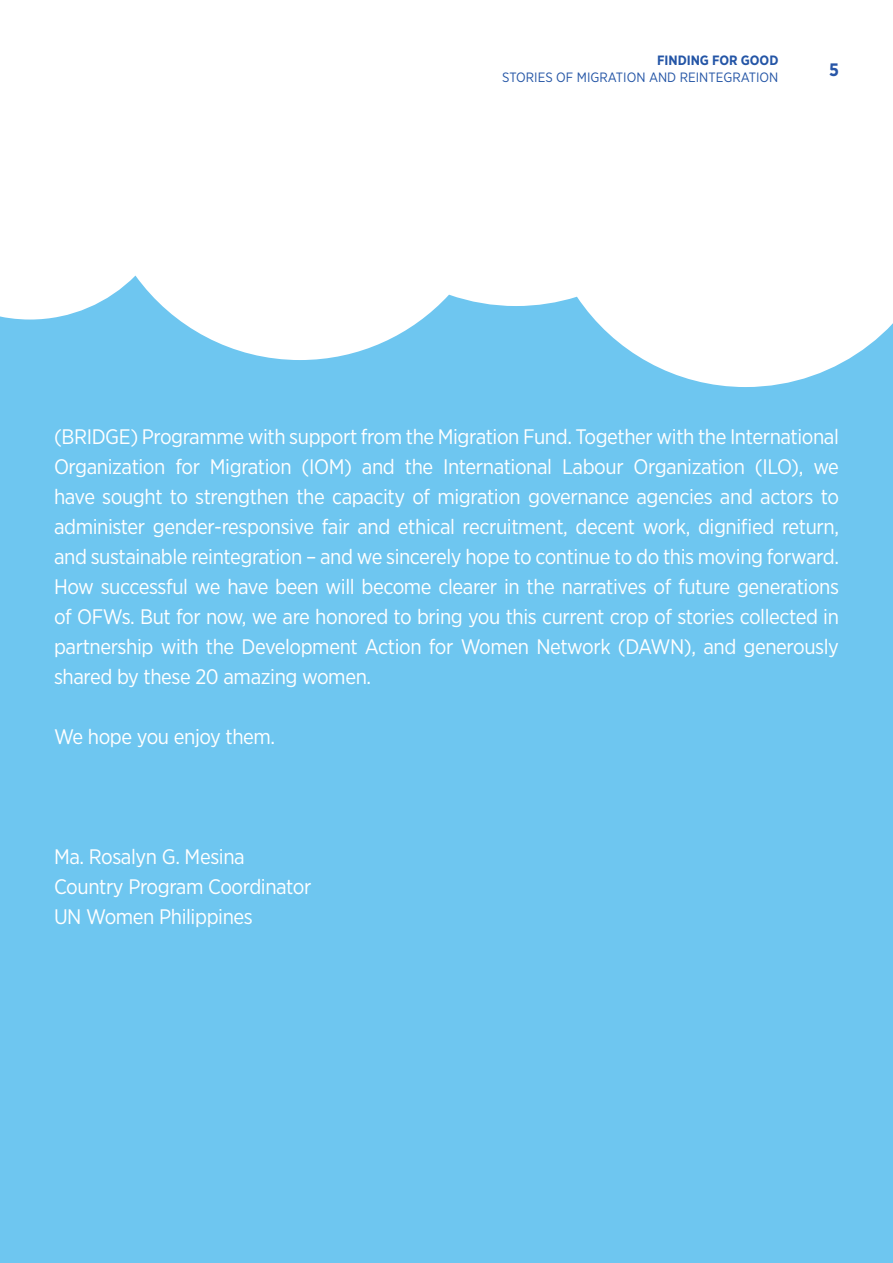
<style>
.page{position:relative;width:893px;height:1263px;background:#6ec6f0}
.page>*{position:absolute;margin:0;border:0;box-sizing:border-box;transform-origin:0 0}
.t1{font:21px/30px "Gotham Narrow";letter-spacing:-.02em;color:#fff;text-align:justify}
.t2{font:700 18px "Gotham Narrow";color:#2856a7}
.t3{font:13.5px "Gotham Narrow";color:#2455a6}
.t4{font:700 13.5px "Gotham Narrow";color:#2455a6}
</style>
<div class="page">
<svg style="left:0;top:0;width:893px;height:387px;background:#ecf7fd"></svg>
<p class="t4" style="left:657px;top:52px;width:123px">FINDING FOR GOOD</p>
<p class="t3" style="left:502px;top:68px;width:278px">STORIES OF MIGRATION AND REINTEGRATION</p>
<p class="t2" style="left:829px;top:58px;width:11px">5</p>
<p class="t1" style="left:54px;top:421px;width:787px">(BRIDGE) Programme with support from the Migration Fund. Together with the International Organization for Migration (IOM) and the International Labour Organization (ILO), we have sought to strengthen the capacity of migration governance agencies and actors to administer gender-responsive fair and ethical recruitment, decent work, dignified return, and sustainable reintegration – and we sincerely hope to continue to do this moving forward.<br>How successful we have been will become clearer in the narratives of future generations of OFWs. But for now, we are honored to bring you this current crop of stories collected in partnership with the Development Action for Women Network (DAWN), and generously shared by these 20 amazing women.</p>
<p class="t1" style="left:54px;top:721px;width:223px">We hope you enjoy them.</p>
<p class="t1" style="left:54px;top:841px;width:259px;text-align:left">Ma. Rosalyn G. Mesina<br>Country Program Coordinator<br>UN Women Philippines</p>
</div>
